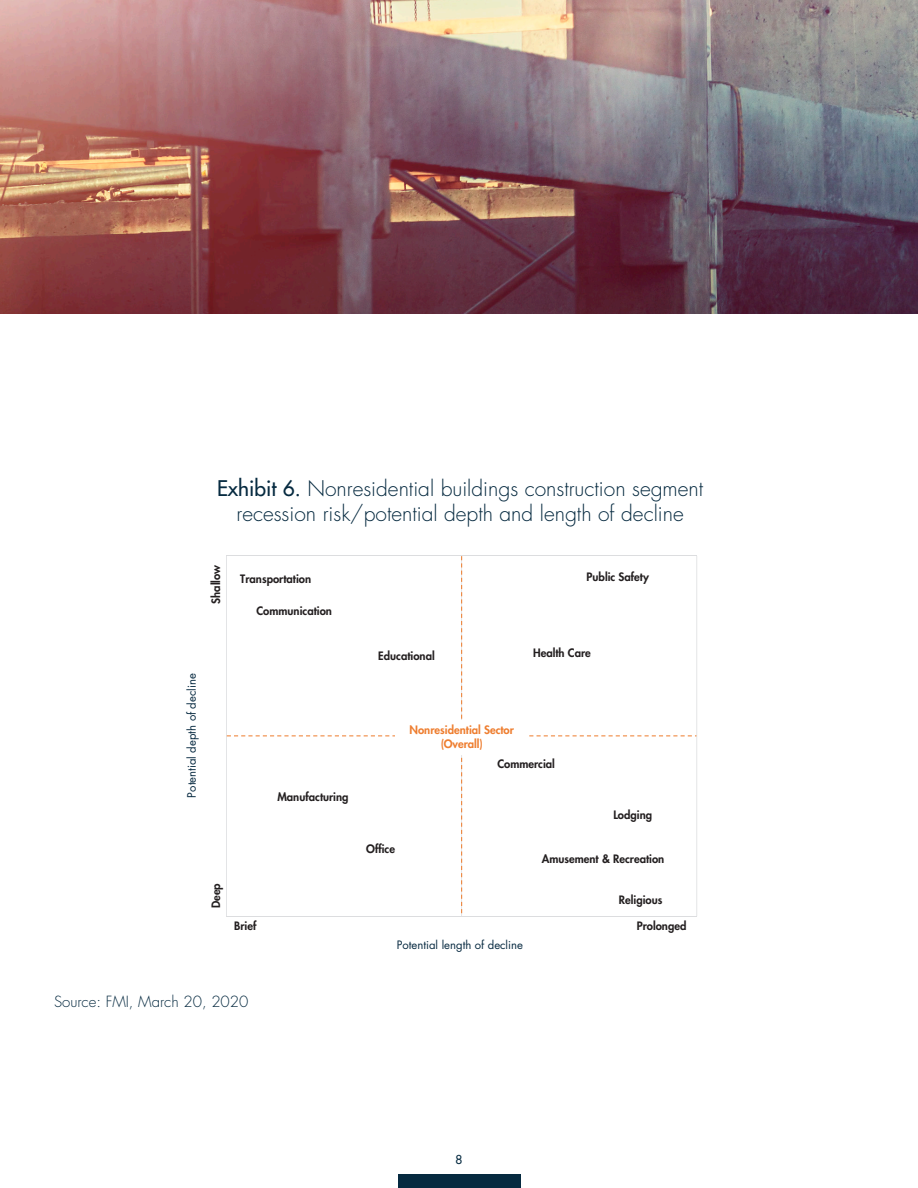
<style>
.page{position:relative;width:918px;height:1188px;background:#fff}
.page>*{position:absolute;margin:0;border:0;box-sizing:border-box;transform-origin:0 0}
.t1{font:300 21px "Futura Std";color:#062a40}
.t2{font:300 15px "Futura Std";color:#062a40}
.t3{font:500 12px "Futura Std";color:#062a40}
.t4{font:800 11.25px "Futura Std";color:#231f20}
.t5{font:11.25px "Futura Std";color:#062940}
.t6{font:800 11.25px/13.6px "Futura Std";color:#ee7e30;text-align:center}
.s1{font-weight:500}
</style>
<div class="page">
<div style="left:398px;top:1174px;width:122px;height:14px;background:#062a40"></div>
<img style="left:0;top:0;width:918px;height:314px">
<hr style="left:696px;top:556px;width:1px;height:360px;background:#dcdddf">
<hr style="left:461px;top:556px;width:1px;height:360px;background:#dcdddf">
<hr style="left:226px;top:556px;width:1px;height:360px;background:#dcdddf">
<hr style="left:227px;top:916px;width:470px;height:1px;background:#dcdddf">
<svg style="left:227px;top:556px;width:469px;height:357px"></svg>
<div style="left:395px;top:720px;width:133px;height:35px;background:#fff"></div>
<hr style="left:226px;top:555px;width:471px;height:1px;background:#dcdddf">
<p class="t1" style="left:217px;top:476px;width:488px"><span class="s1">Exhibit 6.</span> Nonresidential buildings construction segment</p>
<p class="t1" style="left:236px;top:501px;width:449px">recession risk/potential depth and length of decline</p>
<p class="t4" style="left:209px;top:604px;width:41px;rotate:-90deg">Shallow</p>
<p class="t4" style="left:240px;top:572px;width:72px">Transportation</p>
<p class="t4" style="left:256px;top:604px;width:77px">Communication</p>
<p class="t4" style="left:587px;top:570px;width:64px">Public Safety</p>
<p class="t5" style="left:185px;top:798px;width:126px;rotate:-90deg">Potential depth of decline</p>
<p class="t4" style="left:378px;top:648px;width:58px">Educational</p>
<p class="t4" style="left:533px;top:645px;width:59px">Health Care</p>
<p class="t4" style="left:209px;top:908px;width:27px;rotate:-90deg">Deep</p>
<p class="t6" style="left:409px;top:723px;width:106px">Nonresidential Sector (Overall)</p>
<p class="t4" style="left:277px;top:790px;width:73px">Manufacturing</p>
<p class="t4" style="left:366px;top:842px;width:30px">Office</p>
<p class="t4" style="left:497px;top:757px;width:59px">Commercial</p>
<p class="t4" style="left:613px;top:808px;width:40px">Lodging</p>
<p class="t4" style="left:542px;top:852px;width:124px">Amusement &amp; Recreation</p>
<p class="t4" style="left:619px;top:893px;width:45px">Religious</p>
<p class="t4" style="left:234px;top:919px;width:24px">Brief</p>
<p class="t4" style="left:637px;top:919px;width:51px">Prolonged</p>
<p class="t5" style="left:397px;top:938px;width:128px">Potential length of decline</p>
<p class="t2" style="left:54px;top:992px;width:196px">Source: FMI, March 20, 2020</p>
<p class="t3" style="left:456px;top:1152px;width:8px">8</p>
</div>
